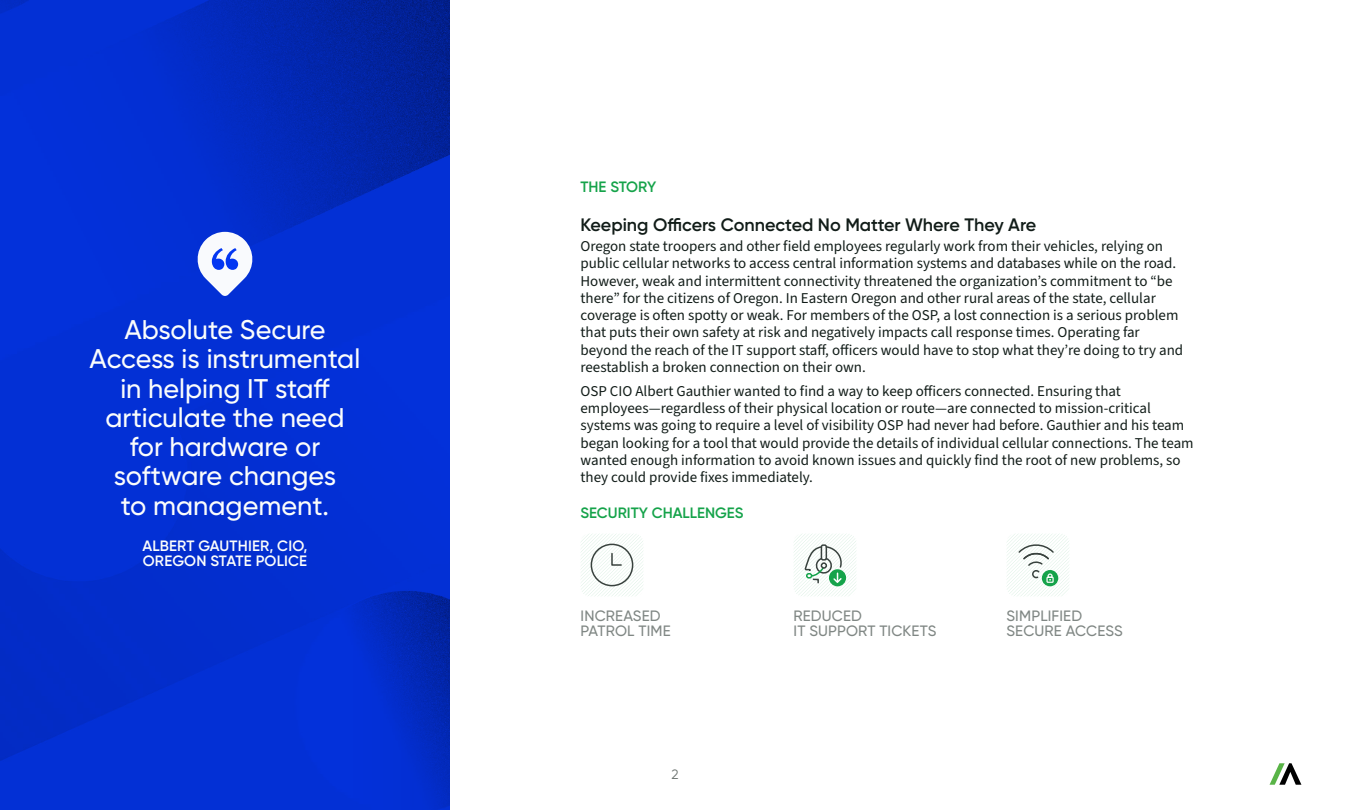
<style>
.page{position:relative;width:1350px;height:810px;background:#fff}
.page>*{position:absolute;margin:0;border:0;box-sizing:border-box;transform-origin:0 0}
.t1{font:500 27px/29.2px "Gilroy";color:#fbfdfc;text-align:center}
.Subhead__L{font:600 18px "Gilroy";color:#111c18}
.Body{font:15px/17.2px "Source Sans 3";color:#111c18}
.Label__L{font:500 15px/15px "Gilroy";letter-spacing:.01em;color:#808784}
.Quote_Attribution{font:600 15px/15px "Gilroy";letter-spacing:.01em;color:#fbfdfc}
.Subhead__M{font:600 15px "Gilroy";color:#15a34a}
.t2{font:13.5px "Gilroy";color:#6a716e}
</style>
<div class="page">
<svg style="left:1270px;top:763px;width:31px;height:22px"></svg>
<img style="left:0;top:0;width:450px;height:810px">
<svg style="left:794px;top:534px;width:62px;height:63px"></svg>
<svg style="left:1006px;top:534px;width:64px;height:63px"></svg>
<svg style="left:580px;top:534px;width:64px;height:63px"></svg>
<div style="left:821px;top:544px;width:6px;height:17px;border:2px solid #39423e;border-radius:2px"></div>
<div style="left:829px;top:569px;width:17px;height:17px;background:#15a34a;border-radius:50%"></div>
<svg style="left:804px;top:545px;width:39px;height:41px"></svg>
<div style="left:1042px;top:570px;width:16px;height:16px;background:#15a34a;border-radius:50%"></div>
<div style="left:1046px;top:577px;width:8px;height:6px;border:1px solid #fff"></div>
<svg style="left:1018px;top:544px;width:37px;height:36px"></svg>
<svg style="left:178px;top:213px;width:90px;height:90px"></svg>
<svg style="left:211px;top:248px;width:28px;height:22px"></svg>
<div style="left:591px;top:544px;width:42px;height:42px;border:2px solid #39423e;border-radius:50%"></div>
<svg style="left:610px;top:552px;width:13px;height:15px"></svg>
<p class="t1" style="left:90px;top:315px;width:272px">Absolute Secure<br>Access is instrumental in helping IT staff articulate the need for hardware or software changes<br>to management.</p>
<p class="Quote_Attribution" style="left:142px;top:538px;width:167px">ALBERT GAUTHIER, CIO,<br>OREGON STATE POLICE</p>
<p class="Subhead__M" style="left:580px;top:178px;width:77px">THE STORY</p>
<p class="Subhead__L" style="left:580px;top:213px;width:457px">Keeping Officers Connected No Matter Where They Are</p>
<p class="Body" style="left:580px;top:238px;width:604px">Oregon state troopers and other field employees regularly work from their vehicles, relying on public cellular networks to access central information systems and databases while on the road.<br>However, weak and intermittent connectivity threatened the organization’s commitment to “be there” for the citizens of Oregon. In Eastern Oregon and other rural areas of the state, cellular coverage is often spotty or weak. For members of the OSP, a lost connection is a serious problem that puts their own safety at risk and negatively impacts call response times. Operating far beyond the reach of the IT support staff, officers would have to stop what they’re doing to try and reestablish a broken connection on their own.</p>
<p class="Body" style="left:580px;top:382px;width:615px">OSP CIO Albert Gauthier wanted to find a way to keep officers connected. Ensuring that employees—regardless of their physical location or route—are connected to mission-critical systems was going to require a level of visibility OSP had never had before. Gauthier and his team began looking for a tool that would provide the details of individual cellular connections. The team wanted enough information to avoid known issues and quickly find the root of new problems, so they could provide fixes immediately.</p>
<p class="Subhead__M" style="left:580px;top:504px;width:165px">SECURITY CHALLENGES</p>
<p class="Label__L" style="left:581px;top:608px;width:92px">INCREASED<br>PATROL TIME</p>
<p class="Label__L" style="left:794px;top:608px;width:144px">REDUCED<br>IT SUPPORT TICKETS</p>
<p class="Label__L" style="left:1007px;top:608px;width:118px">SIMPLIFIED<br>SECURE ACCESS</p>
<p class="t2" style="left:671px;top:766px;width:9px">2</p>
</div>
